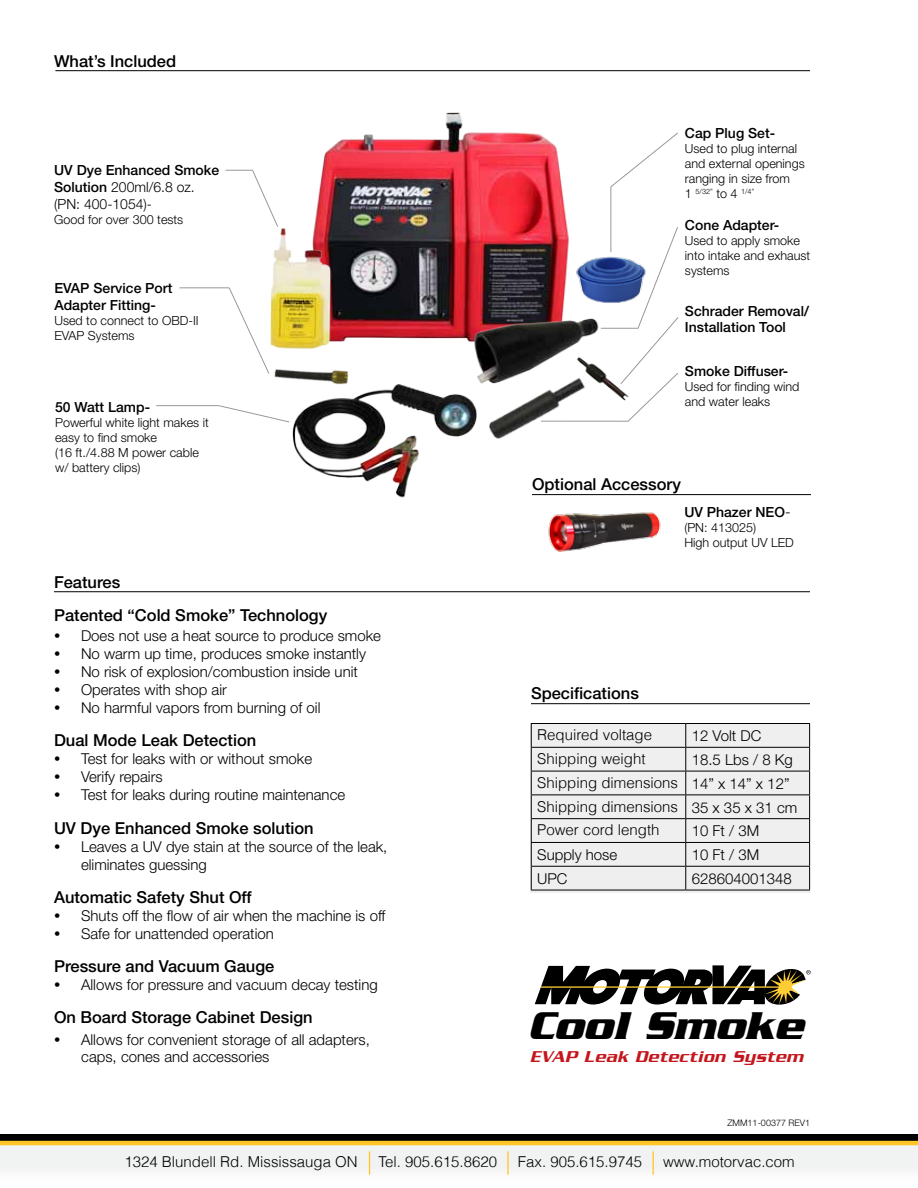
<style>
.page{position:relative;width:918px;height:1188px;background:#fff}
.page>*{position:absolute;margin:0;border:0;box-sizing:border-box;transform-origin:0 0}
.t1{font:italic 700 41.85px "Serpentine";color:#000}
.t2{font:italic 500 16.95px "Serpentine";letter-spacing:.03em;color:#c4161c}
.t3{font:500 16.5px/33.3px "Helvetica Neue";color:#000}
.t4{font:300 15px/18px "Helvetica Neue";color:#000}
.t5{font:300 15px/23.9px "Helvetica";color:#000}
.t6{font:500 13.95px/16.8px "Helvetica Neue";color:#000}
.t7{font:300 12.6px/15.1px "Helvetica Neue";color:#000}
.t8{font:300 9px "Helvetica Neue";color:#000}
.t9{font:300 7.35px "Helvetica Neue";color:#000}
.s1{font-weight:300}
.s2{font-family:"Times";font-weight:400;font-size:18px}
.s3{font-size:12.6px}
.s4{font-weight:300;font-size:15px}
.s5{font-family:"Helvetica Neue"}
</style>
<div class="page">
<div style="left:0;top:1145px;width:918px;height:43px;background:linear-gradient(to right,#f5f6f6,#f5f6f6)"></div>
<svg style="left:0;top:1134px;width:918px;height:7px;background:#070501"></svg>
<hr style="left:0;top:1141px;width:918px;height:4px;background:#ffc425">
<svg style="left:369px;top:1151px;width:1px;height:24px"></svg>
<hr style="left:507px;top:1151px;width:2px;height:24px;background:#ffc425">
<svg style="left:653px;top:1151px;width:1px;height:24px"></svg>
<hr style="left:55px;top:70px;width:755px;height:1px;background:#000">
<svg style="left:535px;top:965px;width:276px;height:40px"></svg>
<hr style="left:54px;top:591px;width:756px;height:1px;background:#000">
<hr style="left:531px;top:703px;width:279px;height:1px;background:#000">
<div style="left:531px;top:723px;width:279px;height:169px;background:#efeff0"></div>
<hr style="left:686px;top:723px;width:124px;height:1px;background:#000">
<hr style="left:531px;top:747px;width:155px;height:1px;background:#000">
<hr style="left:686px;top:747px;width:124px;height:1px;background:#000">
<hr style="left:686px;top:890px;width:124px;height:1px;background:#000">
<hr style="left:531px;top:771px;width:155px;height:1px;background:#000">
<hr style="left:686px;top:771px;width:124px;height:1px;background:#000">
<hr style="left:531px;top:795px;width:155px;height:1px;background:#000">
<hr style="left:686px;top:795px;width:124px;height:1px;background:#000">
<hr style="left:531px;top:818px;width:155px;height:1px;background:#000">
<hr style="left:686px;top:818px;width:124px;height:1px;background:#000">
<hr style="left:531px;top:842px;width:155px;height:1px;background:#000">
<hr style="left:686px;top:842px;width:124px;height:1px;background:#000">
<svg style="left:809px;top:724px;width:1px;height:166px"></svg>
<hr style="left:531px;top:866px;width:155px;height:1px;background:#000">
<hr style="left:686px;top:866px;width:124px;height:1px;background:#000">
<hr style="left:531px;top:723px;width:155px;height:1px;background:#000">
<svg style="left:531px;top:724px;width:1px;height:166px"></svg>
<svg style="left:685px;top:724px;width:1px;height:166px"></svg>
<hr style="left:531px;top:890px;width:155px;height:1px;background:#000">
<img style="left:274px;top:369px;width:7px;height:9px">
<img style="left:314px;top:112px;width:255px;height:230px">
<img style="left:270px;top:224px;width:72px;height:125px">
<img style="left:281px;top:369px;width:191px;height:129px">
<img style="left:576px;top:242px;width:44px;height:61px">
<img style="left:459px;top:296px;width:146px;height:97px">
<img style="left:600px;top:349px;width:20px;height:48px">
<img style="left:472px;top:344px;width:128px;height:95px">
<hr style="left:610px;top:187px;width:1px;height:65px;background:#000">
<svg style="left:610px;top:132px;width:68px;height:56px"></svg>
<hr style="left:601px;top:328px;width:37px;height:1px;background:#000">
<hr style="left:541px;top:421px;width:87px;height:1px;background:#000">
<svg style="left:620px;top:227px;width:59px;height:195px"></svg>
<svg style="left:226px;top:169px;width:53px;height:59px"></svg>
<hr style="left:179px;top:287px;width:50px;height:1px;background:#000">
<svg style="left:228px;top:287px;width:42px;height:87px"></svg>
<hr style="left:156px;top:405px;width:63px;height:1px;background:#000">
<svg style="left:218px;top:405px;width:72px;height:18px"></svg>
<hr style="left:532px;top:494px;width:279px;height:1px;background:#000">
<img style="left:548px;top:512px;width:113px;height:40px">
<p class="t3" style="left:54px;top:44px;width:124px">What’s Included</p>
<p class="t6" style="left:54px;top:162px;width:166px">UV Dye Enhanced Smoke<br>Solution <span class="s1">200ml/6.8 oz. (PN: 400-1054)-</span></p>
<p class="t7" style="left:54px;top:212px;width:131px">Good for over 300 tests</p>
<p class="t6" style="left:54px;top:280px;width:120px">EVAP Service Port<br>Adapter Fitting-</p>
<p class="t7" style="left:54px;top:313px;width:146px">Used to connect to OBD-II<br>EVAP Systems</p>
<p class="t6" style="left:55px;top:398px;width:97px">50 Watt Lamp-</p>
<p class="t7" style="left:55px;top:414px;width:155px">Powerful white light makes it easy to find smoke<br>(16 ft./4.88 M power cable w/ battery clips)</p>
<p class="t3" style="left:54px;top:565px;width:275px">Features<br>Patented “Cold Smoke” Technology</p>
<p class="t4" style="left:54px;top:626px;width:329px"><span class="s2">•</span> Does not use a heat source to produce smoke</p>
<p class="t4" style="left:54px;top:644px;width:314px"><span class="s2">•</span> No warm up time, produces smoke instantly</p>
<p class="t4" style="left:54px;top:662px;width:305px"><span class="s2">•</span> No risk of explosion/combustion inside unit</p>
<p class="t4" style="left:54px;top:680px;width:174px"><span class="s2">•</span> Operates with shop air</p>
<p class="t4" style="left:54px;top:698px;width:268px"><span class="s2">•</span> No harmful vapors from burning of oil</p>
<p class="t3" style="left:54px;top:724px;width:204px">Dual Mode Leak Detection</p>
<p class="t4" style="left:54px;top:750px;width:260px"><span class="s2">•</span> Test for leaks with or without smoke</p>
<p class="t4" style="left:54px;top:768px;width:110px"><span class="s2">•</span> Verify repairs</p>
<p class="t4" style="left:54px;top:786px;width:293px"><span class="s2">•</span> Test for leaks during routine maintenance</p>
<p class="t3" style="left:54px;top:811px;width:261px">UV Dye Enhanced Smoke solution</p>
<p class="t4" style="left:81px;top:837px;width:308px;text-indent:-27px"><span class="s2">•</span> Leaves a UV dye stain at the source of the leak, eliminates guessing</p>
<p class="t3" style="left:54px;top:880px;width:199px">Automatic Safety Shut Off</p>
<p class="t4" style="left:54px;top:906px;width:333px"><span class="s2">•</span> Shuts off the flow of air when the machine is off</p>
<p class="t4" style="left:54px;top:924px;width:221px"><span class="s2">•</span> Safe for unattended operation</p>
<p class="t3" style="left:54px;top:949px;width:222px">Pressure and Vacuum Gauge</p>
<p class="t4" style="left:54px;top:975px;width:325px"><span class="s2">•</span> Allows for pressure and vacuum decay testing</p>
<p class="t3" style="left:54px;top:1001px;width:260px">On Board Storage Cabinet Design</p>
<p class="t4" style="left:81px;top:1031px;width:290px;line-height:17px;text-indent:-27px"><span class="s2">•</span> Allows for convenient storage of all adapters, caps, cones and accessories</p>
<p class="t6" style="left:685px;top:124px;width:92px">Cap Plug Set-</p>
<p class="t7" style="left:685px;top:141px;width:121px">Used to plug internal and external openings ranging in size from</p>
<p class="t9" style="left:685px;top:187px;width:71px"><span class="s3">1</span> 5/32” <span class="s3">to 4</span> 1/4”</p>
<p class="t6" style="left:685px;top:217px;width:96px">Cone Adapter-</p>
<p class="t7" style="left:685px;top:233px;width:127px">Used to apply smoke into intake and exhaust systems</p>
<p class="t6" style="left:685px;top:302px;width:126px">Schrader Removal/<br>Installation Tool</p>
<p class="t6" style="left:685px;top:362px;width:105px">Smoke Diffuser-</p>
<p class="t7" style="left:685px;top:378px;width:116px">Used for finding wind and water leaks</p>
<p class="t3" style="left:532px;top:467px;width:150px">Optional Accessory</p>
<p class="t6" style="left:684px;top:503px;width:108px">UV Phazer NEO<span class="s4">-</span></p>
<p class="t7" style="left:684px;top:519px;width:111px">(PN: 413025)<br>High output UV LED</p>
<p class="t3" style="left:531px;top:676px;width:109px">Specifications</p>
<p class="t5" style="left:537px;top:723px;width:116px">Required voltage</p>
<p class="t4" style="left:692px;top:727px;width:71px">12 Volt DC</p>
<p class="t5" style="left:537px;top:747px;width:110px">Shipping weight</p>
<p class="t4" style="left:692px;top:750px;width:103px">18.5 Lbs / 8 Kg</p>
<p class="t5" style="left:537px;top:770px;width:262px">Shipping dimensions <span class="s5">14” x 14” x 12”<br></span>Shipping dimensions <span class="s5">35 x 35 x 31 cm<br></span>Power cord length</p>
<p class="t4" style="left:692px;top:822px;width:69px">10 Ft / 3M</p>
<p class="t4" style="left:537px;top:846px;width:82px">Supply hose</p>
<p class="t4" style="left:692px;top:846px;width:69px">10 Ft / 3M</p>
<p class="t4" style="left:537px;top:869px;width:32px">UPC</p>
<p class="t4" style="left:692px;top:869px;width:102px">628604001348</p>
<h1 class="t1" style="left:527px;top:1002px;width:278px">Cool Smoke</h1>
<p class="t2" style="left:530px;top:1047px;width:275px">EVAP Leak Detection System</p>
<p class="t8" style="left:728px;top:1117px;width:84px">ZMM11-00377 REV1</p>
<p class="t5" style="left:124px;top:1149px;width:235px">1324 Blundell Rd. Mississauga ON</p>
<p class="t5" style="left:379px;top:1149px;width:120px">Tel. 905.615.8620</p>
<p class="t5" style="left:518px;top:1149px;width:126px">Fax. 905.615.9745</p>
<p class="t5" style="left:663px;top:1149px;width:133px">www.motorvac.com</p>
</div>
